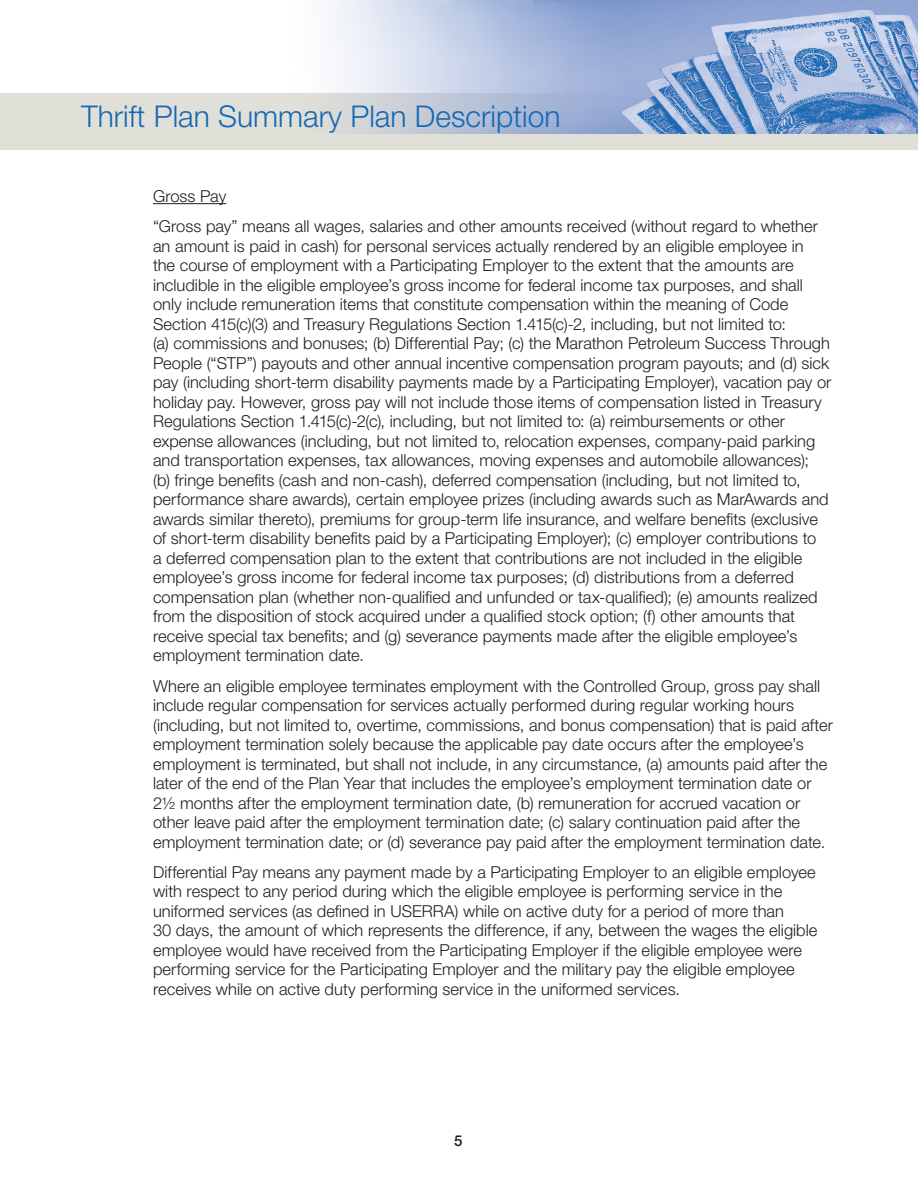
<style>
.page{position:relative;width:918px;height:1188px;background:#fff}
.page>*{position:absolute;margin:0;border:0;box-sizing:border-box;transform-origin:0 0}
.t1{font:300 30px "Helvetica Neue";color:#1768b4}
.HD_1_Body{font:300 16.5px/19.5px "Helvetica Neue";color:#231f20}
.t2{font:500 15px "Helvetica Neue";color:#231f20}
</style>
<div class="page">
<div style="left:0;top:93px;width:918px;height:57px;background:#e1e0d8"></div>
<img style="left:328px;top:0;width:590px;height:133px">
<hr style="left:153px;top:203px;width:73px;height:1px;background:#231f20">
<h1 class="t1" style="left:81px;top:98px;width:481px">Thrift Plan Summary Plan Description</h1>
<p class="HD_1_Body" style="left:153px;top:186px;width:75px">Gross Pay</p>
<p class="HD_1_Body" style="left:153px;top:216px;width:680px">“Gross pay” means all wages, salaries and other amounts received (without regard to whether an amount is paid in cash) for personal services actually rendered by an eligible employee in<br>the course of employment with a Participating Employer to the extent that the amounts are includible in the eligible employee’s gross income for federal income tax purposes, and shall only include remuneration items that constitute compensation within the meaning of Code Section 415(c)(3) and Treasury Regulations Section 1.415(c)-2, including, but not limited to:<br>(a) commissions and bonuses; (b) Differential Pay; (c) the Marathon Petroleum Success Through People (“STP”) payouts and other annual incentive compensation program payouts; and (d) sick pay (including short-term disability payments made by a Participating Employer), vacation pay or holiday pay. However, gross pay will not include those items of compensation listed in Treasury Regulations Section 1.415(c)-2(c), including, but not limited to: (a) reimbursements or other expense allowances (including, but not limited to, relocation expenses, company-paid parking and transportation expenses, tax allowances, moving expenses and automobile allowances);<br>(b) fringe benefits (cash and non-cash), deferred compensation (including, but not limited to, performance share awards), certain employee prizes (including awards such as MarAwards and awards similar thereto), premiums for group-term life insurance, and welfare benefits (exclusive of short-term disability benefits paid by a Participating Employer); (c) employer contributions to<br>a deferred compensation plan to the extent that contributions are not included in the eligible employee’s gross income for federal income tax purposes; (d) distributions from a deferred compensation plan (whether non-qualified and unfunded or tax-qualified); (e) amounts realized from the disposition of stock acquired under a qualified stock option; (f) other amounts that receive special tax benefits; and (g) severance payments made after the eligible employee’s employment termination date.</p>
<p class="HD_1_Body" style="left:153px;top:676px;width:682px">Where an eligible employee terminates employment with the Controlled Group, gross pay shall include regular compensation for services actually performed during regular working hours (including, but not limited to, overtime, commissions, and bonus compensation) that is paid after employment termination solely because the applicable pay date occurs after the employee’s employment is terminated, but shall not include, in any circumstance, (a) amounts paid after the later of the end of the Plan Year that includes the employee’s employment termination date or 2½ months after the employment termination date, (b) remuneration for accrued vacation or other leave paid after the employment termination date; (c) salary continuation paid after the employment termination date; or (d) severance pay paid after the employment termination date.</p>
<p class="HD_1_Body" style="left:153px;top:862px;width:666px">Differential Pay means any payment made by a Participating Employer to an eligible employee with respect to any period during which the eligible employee is performing service in the uniformed services (as defined in USERRA) while on active duty for a period of more than<br>30 days, the amount of which represents the difference, if any, between the wages the eligible employee would have received from the Participating Employer if the eligible employee were performing service for the Participating Employer and the military pay the eligible employee receives while on active duty performing service in the uniformed services.</p>
<p class="t2" style="left:454px;top:1131px;width:10px">5</p>
</div>
